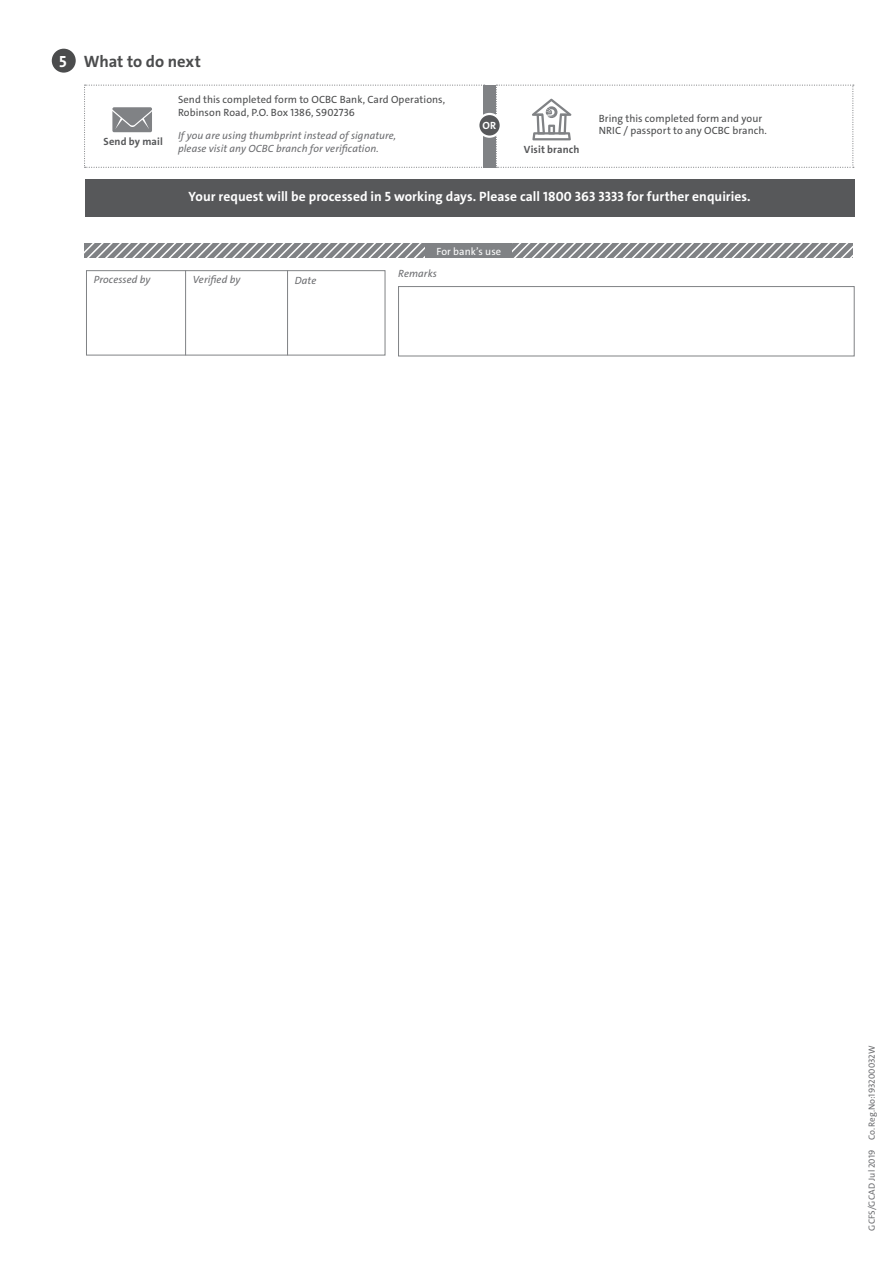
<style>
.page{position:relative;width:893px;height:1263px;background:#fff}
.page>*{position:absolute;margin:0;border:0;box-sizing:border-box;transform-origin:0 0}
.t1{font:700 16.5px "The Sans C4 s";letter-spacing:-.005em;color:#4b4c4d}
.t2{font:700 16.35px "The Sans C4 s";color:#fff}
.t3{font:700 13.5px "The Sans C4 s";letter-spacing:.005em;color:#fff}
.t4{font:10.5px/12.6px "The Sans C4 s";letter-spacing:.01em;color:#4b4c4d}
.t5{font:italic 10.5px "The Sans C4 s";letter-spacing:.01em;color:#6c6d70}
.t6{font:700 10.5px "The Sans C4 s";letter-spacing:.015em;color:#57585a}
.t7{font:10.5px "The Sans C4 s";letter-spacing:.01em;color:#fff}
.t8{font:700 10.5px "The Sans C4 s";color:#fff}
.t9{font:9px "The Sans C4 s";letter-spacing:.01em;color:#6c6d70}
</style>
<div class="page">
<svg style="left:84px;top:243px;width:769px;height:30px"></svg>
<div style="left:425px;top:243px;width:87px;height:15px;background:#808285"></div>
<div style="left:483px;top:85px;width:13px;height:83px;background:#808285"></div>
<div style="left:52px;top:49px;width:24px;height:24px;background:#4b4c4d;border-radius:50%"></div>
<svg style="left:496px;top:85px;width:358px;height:83px"></svg>
<svg style="left:84px;top:85px;width:400px;height:83px"></svg>
<svg style="left:478px;top:114px;width:23px;height:23px"></svg>
<div style="left:477px;top:113px;width:25px;height:25px;border:2px solid #fff;border-radius:50%"></div>
<div style="left:85px;top:179px;width:769px;height:38px;background:#57585a"></div>
<div style="left:398px;top:286px;width:457px;height:70px;border:1px solid #808285"></div>
<div style="left:86px;top:270px;width:299px;height:85px;border:1px solid #808285"></div>
<hr style="left:185px;top:270px;width:1px;height:85px;background:#808285">
<hr style="left:287px;top:270px;width:1px;height:85px;background:#808285">
<p class="t2" style="left:59px;top:51px;width:9px">5</p>
<p class="t1" style="left:84px;top:51px;width:119px">What to do next</p>
<p class="t4" style="left:178px;top:93px;width:269px">Send this completed form to OCBC Bank, Card Operations,<br>Robinson Road, P.O. Box 1386, S902736</p>
<p class="t6" style="left:104px;top:135px;width:61px">Send by mail</p>
<p class="t8" style="left:482px;top:119px;width:15px">OR</p>
<p class="t5" style="left:178px;top:128px;width:220px">If you are using thumbprint instead of signature,</p>
<p class="t5" style="left:178px;top:142px;width:202px">please visit any OCBC branch for verification.</p>
<p class="t6" style="left:524px;top:142px;width:57px">Visit branch</p>
<p class="t4" style="left:599px;top:112px;width:170px">Bring this completed form and your<br>NRIC / passport to any OCBC branch.</p>
<p class="t3" style="left:189px;top:188px;width:563px">Your request will be processed in 5 working days. Please call 1800 363 3333 for further enquiries.</p>
<p class="t5" style="left:94px;top:272px;width:58px">Processed by</p>
<p class="t5" style="left:193px;top:272px;width:49px">Verified by</p>
<p class="t5" style="left:295px;top:273px;width:23px">Date</p>
<p class="t7" style="left:436px;top:244px;width:66px">For bank’s use</p>
<p class="t5" style="left:398px;top:267px;width:40px">Remarks</p>
<p class="t9" style="left:866px;top:1231px;width:187px;rotate:-90deg">GCFS/GCAD Jul 2019 Co.Reg.No:193200032W</p>
</div>
